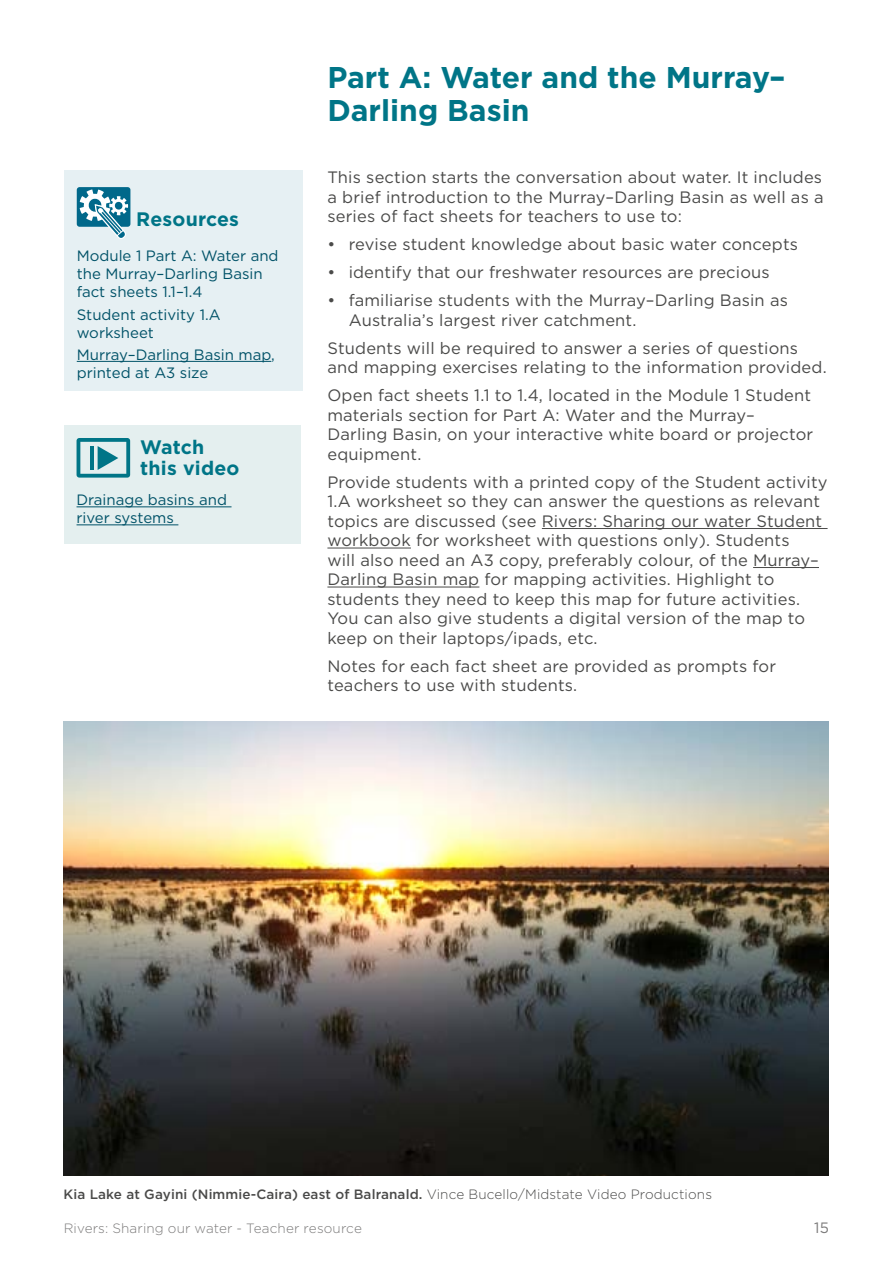
<style>
.page{position:relative;width:893px;height:1263px;background:#fff}
.page>*{position:absolute;margin:0;border:0;box-sizing:border-box;transform-origin:0 0}
._04_Heading_1{font:700 30px/33px "Gotham";color:#007587}
.Video{font:700 19.5px/21px "Gotham";letter-spacing:.01em;color:#007587}
.Resources_2{font:700 19.5px "Gotham";letter-spacing:.01em;color:#007587}
._09_Body_copy{font:16.5px/19.5px "Gotham";letter-spacing:.01em;color:#4a4a49}
.Side_text{font:15px/18px "Gotham";color:#005268}
.t1{font:15px "Gotham";color:#7c7b7b}
._12_Photo_caption{font:500 13.5px "Gotham";letter-spacing:.01em;color:#4a4a49}
.t2{font:300 13.5px "Gotham";letter-spacing:.01em;color:#7c7b7b}
.s1{font-weight:300}
</style>
<div class="page">
<hr style="left:542px;top:528px;width:286px;height:1px;background:#4a4a49">
<hr style="left:327px;top:548px;width:84px;height:1px;background:#4a4a49">
<hr style="left:753px;top:567px;width:66px;height:1px;background:#4a4a49">
<hr style="left:327px;top:587px;width:152px;height:1px;background:#4a4a49">
<div style="left:64px;top:170px;width:238px;height:221px;background:#e6f0f3"></div>
<hr style="left:77px;top:361px;width:194px;height:1px;background:#005268">
<svg style="left:77px;top:187px;width:53px;height:52px"></svg>
<div style="left:64px;top:425px;width:237px;height:118px;background:#e4efef"></div>
<hr style="left:77px;top:506px;width:155px;height:1px;background:#005268">
<hr style="left:77px;top:524px;width:101px;height:1px;background:#005268">
<svg style="left:77px;top:438px;width:53px;height:40px"></svg>
<hr style="left:90px;top:446px;width:4px;height:24px;background:#007587">
<img style="left:64px;top:721px;width:765px;height:454px">
<p class="Resources_2" style="left:136px;top:206px;width:104px">Resources</p>
<p class="Side_text" style="left:77px;top:247px;width:203px">Module 1 Part A: Water and the Murray–Darling Basin fact sheets 1.1–1.4</p>
<p class="Side_text" style="left:77px;top:305px;width:145px">Student activity 1.A worksheet</p>
<p class="Side_text" style="left:77px;top:345px;width:200px">Murray–Darling Basin map, printed at A3 size</p>
<p class="Video" style="left:140px;top:436px;width:101px">Watch this video</p>
<p class="Side_text" style="left:77px;top:491px;width:152px">Drainage basins and river systems</p>
<p class="_04_Heading_1" style="left:327px;top:60px;width:460px">Part A: Water and the Murray–<br>Darling Basin</p>
<p class="_09_Body_copy" style="left:327px;top:167px;width:498px;text-align:justify">This section starts the conversation about water. It includes a brief introduction to the Murray–Darling Basin as well as a series of fact sheets for teachers to use to:</p>
<p class="_09_Body_copy" style="left:327px;top:234px;width:472px">• revise student knowledge about basic water concepts</p>
<p class="_09_Body_copy" style="left:327px;top:262px;width:444px">• identify that our freshwater resources are precious</p>
<p class="_09_Body_copy" style="left:349px;top:290px;width:441px;text-indent:-21px">• familiarise students with the Murray–Darling Basin as<br>Australia’s largest river catchment.</p>
<p class="_09_Body_copy" style="left:327px;top:338px;width:501px">Students will be required to answer a series of questions and mapping exercises relating to the information provided.</p>
<p class="_09_Body_copy" style="left:327px;top:385px;width:487px">Open fact sheets 1.1 to 1.4, located in the Module 1 Student materials section for Part A: Water and the Murray– Darling Basin, on your interactive white board or projector equipment.</p>
<p class="_09_Body_copy" style="left:327px;top:472px;width:502px">Provide students with a printed copy of the Student activity 1.A worksheet so they can answer the questions as relevant topics are discussed (see Rivers: Sharing our water Student workbook for worksheet with questions only). Students<br>will also need an A3 copy, preferably colour, of the Murray– Darling Basin map for mapping activities. Highlight to students they need to keep this map for future activities.<br>You can also give students a digital version of the map to keep on their laptops/ipads, etc.</p>
<p class="_09_Body_copy" style="left:327px;top:656px;width:450px">Notes for each fact sheet are provided as prompts for teachers to use with students.</p>
<p class="_12_Photo_caption" style="left:64px;top:1185px;width:650px">Kia Lake at Gayini (Nimmie-Caira) east of Balranald. <span class="s1">Vince Bucello/Midstate Video Productions</span></p>
<p class="t2" style="left:64px;top:1220px;width:300px">Rivers: Sharing our water - Teacher resource</p>
<p class="t1" style="left:814px;top:1218px;width:16px">15</p>
</div>
